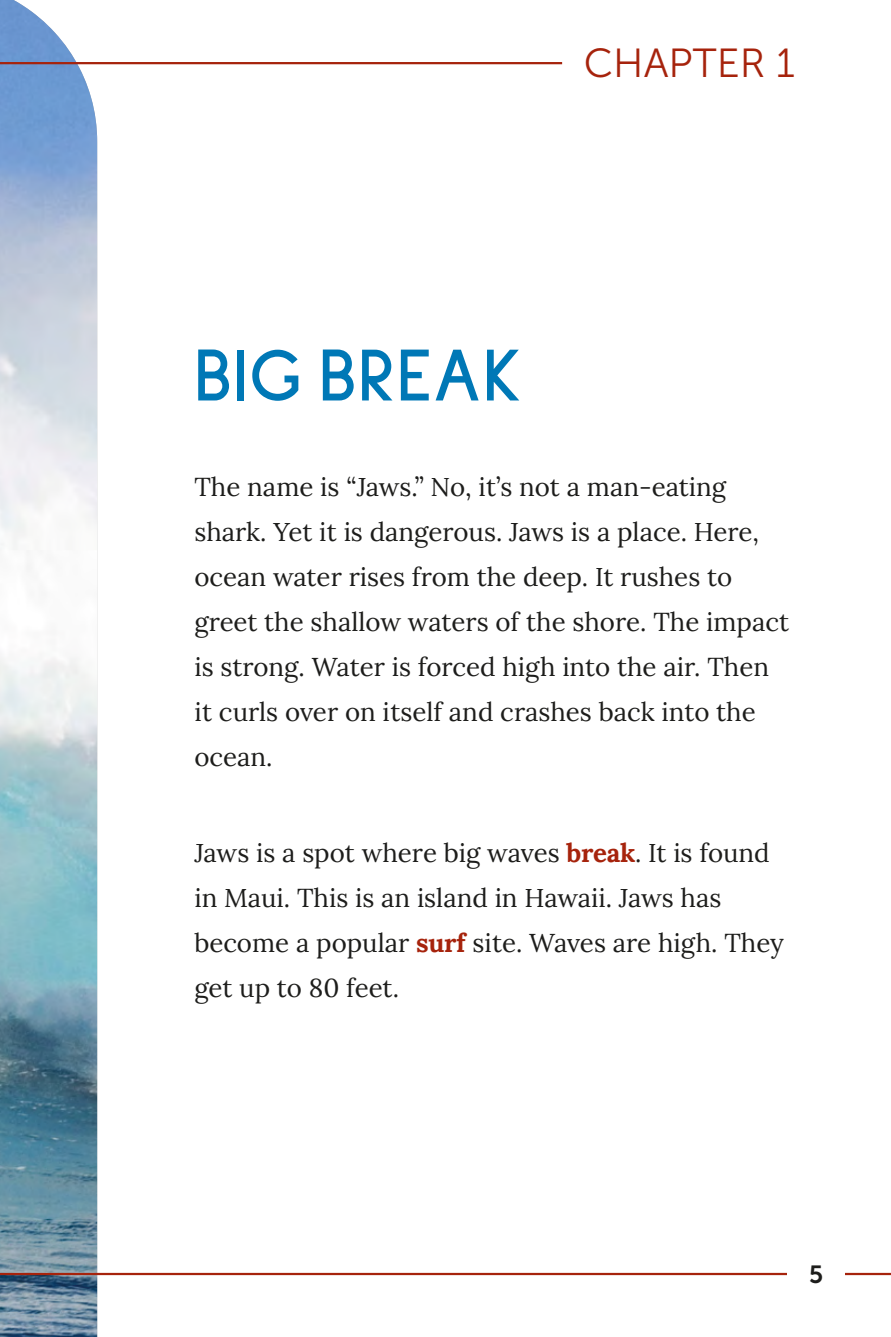
<style>
.page{position:relative;width:891px;height:1337px;background:#fff}
.page>*{position:absolute;margin:0;border:0;box-sizing:border-box;transform-origin:0 0}
.t1{font:700 76.5px "Sulphur Point";letter-spacing:.02em;color:#0078b6}
.t2{font:40.5px "Museo Sans 300";color:#a6230c}
.t3{font:25.88px/45px "Lora";color:#1d1d1b}
.t4{font:24.75px "Museo Sans 700";color:#1d1d1b}
.s1{font-weight:700;color:#a6230c}
</style>
<div class="page">
<img style="left:0;top:0;width:97px;height:1336px">
<hr style="left:0;top:62px;width:562px;height:2px;background:#a6230c">
<hr style="left:0;top:1272px;width:891px;height:3px;background:#a6230c">
<div style="left:788px;top:1263px;width:57px;height:19px;background:#fff"></div>
<h2 class="t2" style="left:584px;top:41px;width:213px">CHAPTER 1</h2>
<h1 class="t1" style="left:194px;top:332px;width:329px">BIG BREAK</h1>
<p class="t3" style="left:194px;top:463px;width:596px">The name is “Jaws.” No, it’s not a man-eating shark. Yet it is dangerous. Jaws is a place. Here, ocean water rises from the deep. It rushes to greet the shallow waters of the shore. The impact is strong. Water is forced high into the air. Then it curls over on itself and crashes back into the ocean.</p>
<p class="t3" style="left:194px;top:828px;width:591px">Jaws is a spot where big waves <span class="s1">break</span>. It is found in Maui. This is an island in Hawaii. Jaws has become a popular <span class="s1">surf</span> site. Waves are high. They get up to 80 feet.</p>
<p class="t4" style="left:809px;top:1260px;width:16px">5</p>
</div>
